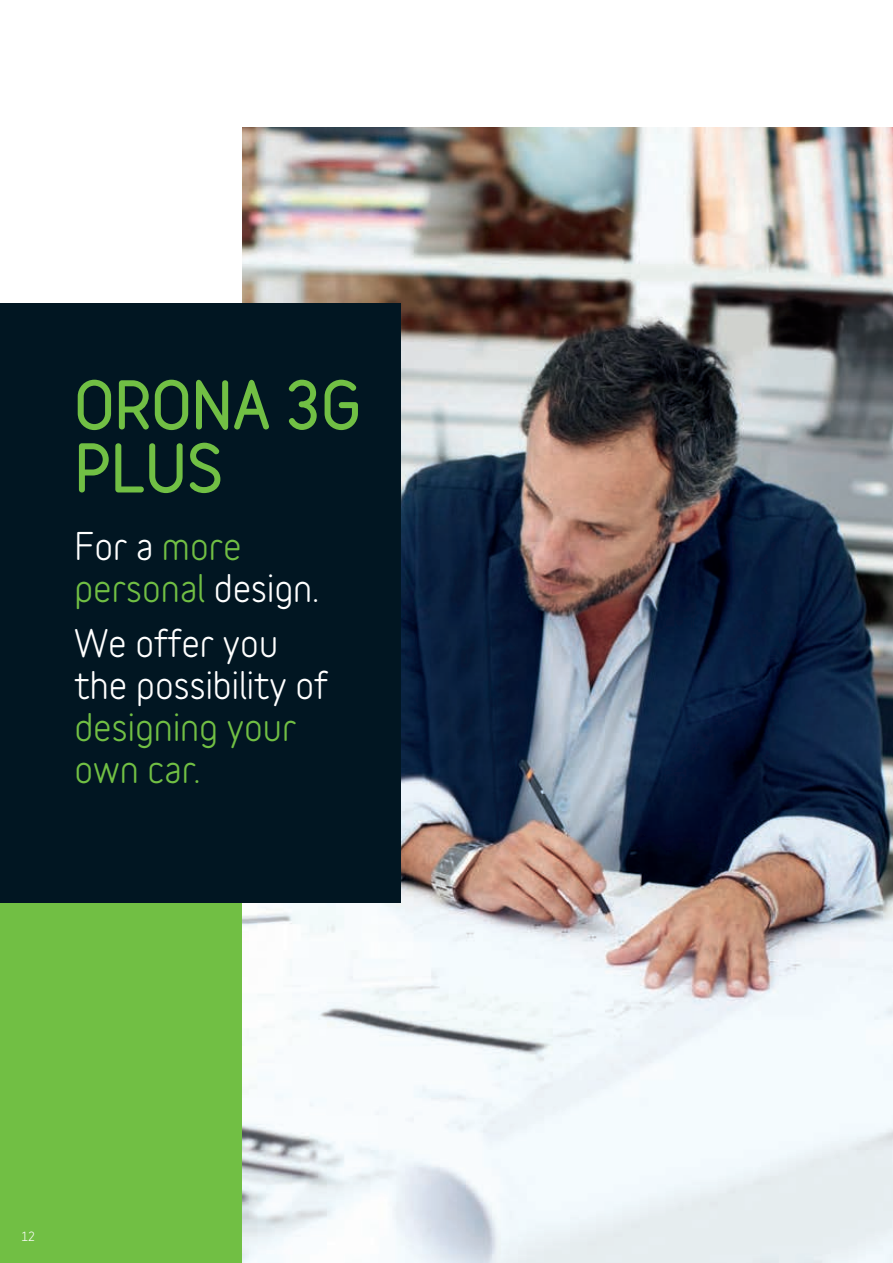
<style>
.page{position:relative;width:893px;height:1263px;background:#fff}
.page>*{position:absolute;margin:0;border:0;box-sizing:border-box;transform-origin:0 0}
.t1{font:900 60px/63px "Variable";color:#71bf44}
.t2{font:700 36px/42px "Variable";color:#71bf44}
.t3{font:700 36px/42px "Variable";color:#fff}
.t4{font:700 12px "Variable";color:#fff}
.s1{color:#fff}
</style>
<div class="page">
<div style="left:0;top:304px;width:247px;height:959px;background:#71bf44"></div>
<img style="left:242px;top:128px;width:651px;height:1135px">
<div style="left:0;top:303px;width:401px;height:599px;background:#011622"></div>
<h1 class="t1" style="left:74px;top:372px;width:288px">ORONA 3G<br>PLUS</h1>
<p class="t2" style="left:74px;top:521px;width:246px"><span class="s1">For a</span> more personal <span class="s1">design.</span></p>
<p class="t3" style="left:74px;top:618px;width:255px">We offer you the possibility of</p>
<p class="t2" style="left:74px;top:702px;width:223px">designing your own car.</p>
<p class="t4" style="left:21px;top:1226px;width:15px">12</p>
</div>
